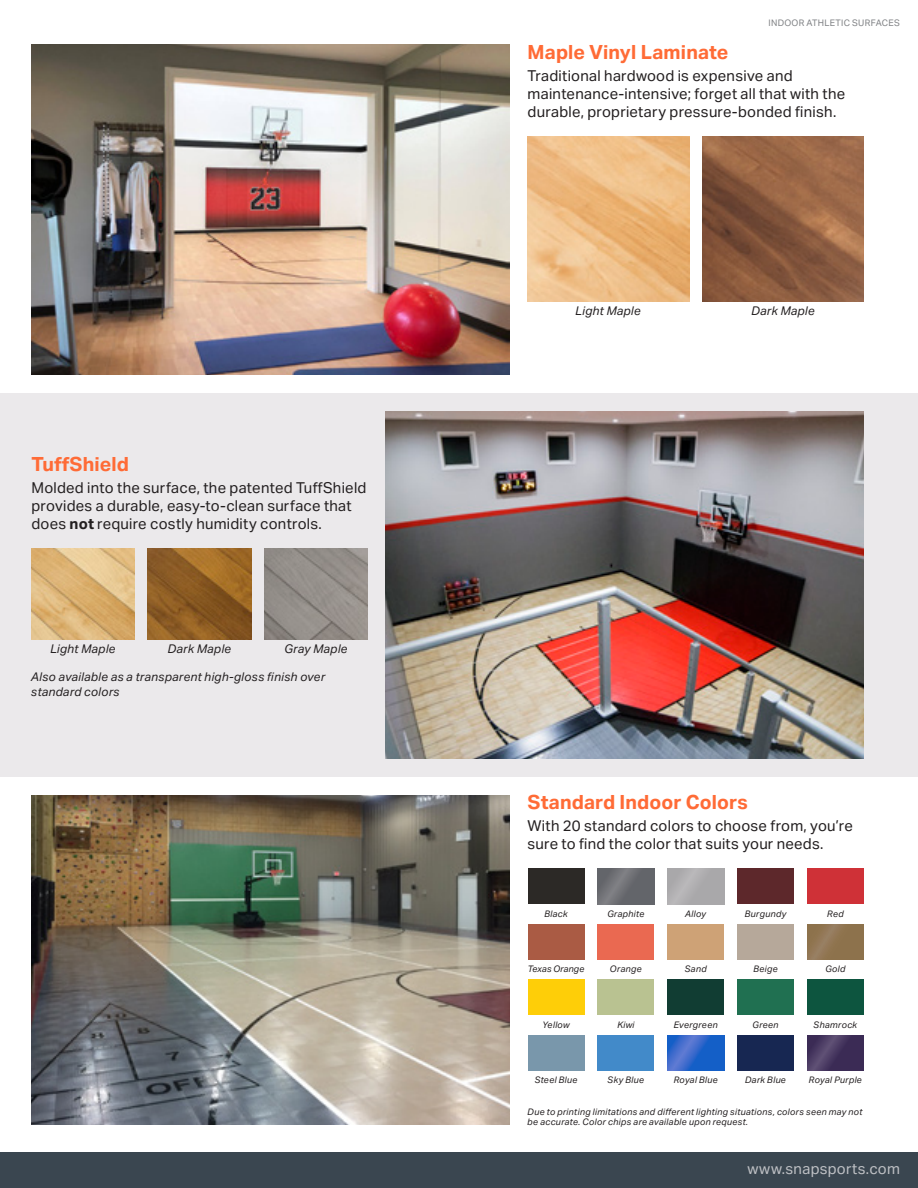
<style>
.page{position:relative;width:918px;height:1188px;background:#fff}
.page>*{position:absolute;margin:0;border:0;box-sizing:border-box;transform-origin:0 0}
.t1{font:700 19.5px "Aktiv Grotesk";letter-spacing:.005em;color:#ff6b36}
.t2{font:15px/18px "Aktiv Grotesk";letter-spacing:.015em;color:#231f20}
.t3{font:15px "Aktiv Grotesk";letter-spacing:.015em;color:#bec0c4}
.t4{font:italic 12px/15px "Aktiv Grotesk";letter-spacing:.02em;color:#231f20}
.t5{font:italic 9px/10.5px "Aktiv Grotesk";letter-spacing:.03em;color:#231f20}
.Top_section_headers{font:9px "Aktiv Grotesk";letter-spacing:.035em;color:#808285}
.t6{font:italic 9px "Aktiv Grotesk";letter-spacing:.005em;color:#231f20}
.s1{font-weight:700}
</style>
<div class="page">
<div style="left:0;top:1152px;width:918px;height:36px;background:#3a4650"></div>
<div style="left:0;top:393px;width:918px;height:384px;background:#ebe9eb"></div>
<img style="left:32px;top:45px;width:478px;height:330px">
<img style="left:386px;top:411px;width:478px;height:348px">
<img style="left:32px;top:795px;width:478px;height:330px">
<img style="left:528px;top:136px;width:161px;height:166px">
<img style="left:703px;top:136px;width:161px;height:166px">
<div style="left:528px;top:868px;width:57px;height:36px;background:#2c2926"></div>
<div style="left:528px;top:924px;width:57px;height:36px;background:#aa5b44"></div>
<div style="left:528px;top:980px;width:57px;height:36px;background:#fece08"></div>
<div style="left:597px;top:1035px;width:57px;height:36px;background:#428ac9"></div>
<div style="left:528px;top:1035px;width:57px;height:36px;background:#7997ab"></div>
<svg style="left:597px;top:868px;width:57px;height:36px;background:#6b6c71"></svg>
<div style="left:597px;top:924px;width:57px;height:36px;background:#ea6951"></div>
<div style="left:597px;top:980px;width:57px;height:36px;background:#b9c291"></div>
<svg style="left:667px;top:1035px;width:57px;height:36px;background:#2d66ca"></svg>
<div style="left:667px;top:868px;width:57px;height:36px;background:linear-gradient(to right,#b3b2b4,#a8a7a9)"></div>
<div style="left:667px;top:924px;width:57px;height:36px;background:#cea276"></div>
<div style="left:667px;top:980px;width:57px;height:36px;background:#113d33"></div>
<div style="left:737px;top:1035px;width:57px;height:36px;background:#172752"></div>
<div style="left:737px;top:868px;width:57px;height:36px;background:#5d282b"></div>
<div style="left:737px;top:924px;width:57px;height:36px;background:#b6a89a"></div>
<div style="left:737px;top:980px;width:57px;height:36px;background:#207051"></div>
<svg style="left:807px;top:1035px;width:57px;height:36px;background:#45355e"></svg>
<div style="left:807px;top:868px;width:57px;height:36px;background:#cf3137"></div>
<svg style="left:807px;top:924px;width:57px;height:36px;background:#8f7551"></svg>
<div style="left:807px;top:980px;width:57px;height:36px;background:#0d553f"></div>
<img style="left:31px;top:548px;width:104px;height:92px">
<img style="left:148px;top:548px;width:103px;height:92px">
<img style="left:264px;top:548px;width:104px;height:92px">
<h2 class="t1" style="left:32px;top:453px;width:99px">TuffShield</h2>
<p class="t2" style="left:32px;top:479px;width:337px">Molded into the surface, the patented TuffShield provides a durable, easy-to-clean surface that does <span class="s1">not</span> require costly humidity controls.</p>
<p class="t4" style="left:50px;top:641px;width:67px">Light Maple</p>
<p class="t4" style="left:168px;top:641px;width:65px">Dark Maple</p>
<p class="t4" style="left:284px;top:641px;width:65px">Gray Maple</p>
<p class="t4" style="left:31px;top:670px;width:296px">Also available as a transparent high-gloss finish over standard colors</p>
<p class="Top_section_headers" style="left:768px;top:17px;width:133px">INDOOR ATHLETIC SURFACES</p>
<h2 class="t1" style="left:528px;top:41px;width:202px">Maple Vinyl Laminate</h2>
<p class="t2" style="left:528px;top:67px;width:319px">Traditional hardwood is expensive and maintenance-intensive; forget all that with the durable, proprietary pressure-bonded finish.</p>
<p class="t4" style="left:576px;top:303px;width:67px">Light Maple</p>
<p class="t4" style="left:752px;top:303px;width:65px">Dark Maple</p>
<h2 class="t1" style="left:528px;top:791px;width:222px">Standard Indoor Colors</h2>
<p class="t2" style="left:528px;top:817px;width:327px">With 20 standard colors to choose from, you’re sure to find the color that suits your needs.</p>
<p class="t5" style="left:544px;top:908px;width:25px">Black</p>
<p class="t5" style="left:607px;top:908px;width:39px">Graphite</p>
<p class="t5" style="left:685px;top:908px;width:23px">Alloy</p>
<p class="t5" style="left:745px;top:908px;width:43px">Burgundy</p>
<p class="t5" style="left:827px;top:908px;width:18px">Red</p>
<p class="t6" style="left:528px;top:964px;width:58px">Texas Orange</p>
<p class="t5" style="left:542px;top:1019px;width:29px">Yellow</p>
<p class="t5" style="left:610px;top:964px;width:33px">Orange</p>
<p class="t5" style="left:617px;top:1019px;width:19px">Kiwi</p>
<p class="t5" style="left:685px;top:964px;width:23px">Sand</p>
<p class="t5" style="left:674px;top:1019px;width:46px">Evergreen</p>
<p class="t5" style="left:753px;top:964px;width:26px">Beige</p>
<p class="t5" style="left:753px;top:1019px;width:28px">Green</p>
<p class="t5" style="left:825px;top:964px;width:22px">Gold</p>
<p class="t5" style="left:814px;top:1019px;width:45px">Shamrock</p>
<p class="t5" style="left:535px;top:1075px;width:44px">Steel Blue</p>
<p class="t5" style="left:608px;top:1075px;width:38px">Sky Blue</p>
<p class="t5" style="left:674px;top:1075px;width:46px">Royal Blue</p>
<p class="t5" style="left:745px;top:1075px;width:42px">Dark Blue</p>
<p class="t5" style="left:809px;top:1075px;width:55px">Royal Purple</p>
<p class="t5" style="left:528px;top:1106px;width:337px">Due to printing limitations and different lighting situations, colors seen may not be accurate. Color chips are available upon request.</p>
<p class="t3" style="left:748px;top:1160px;width:154px">www.snapsports.com</p>
</div>
